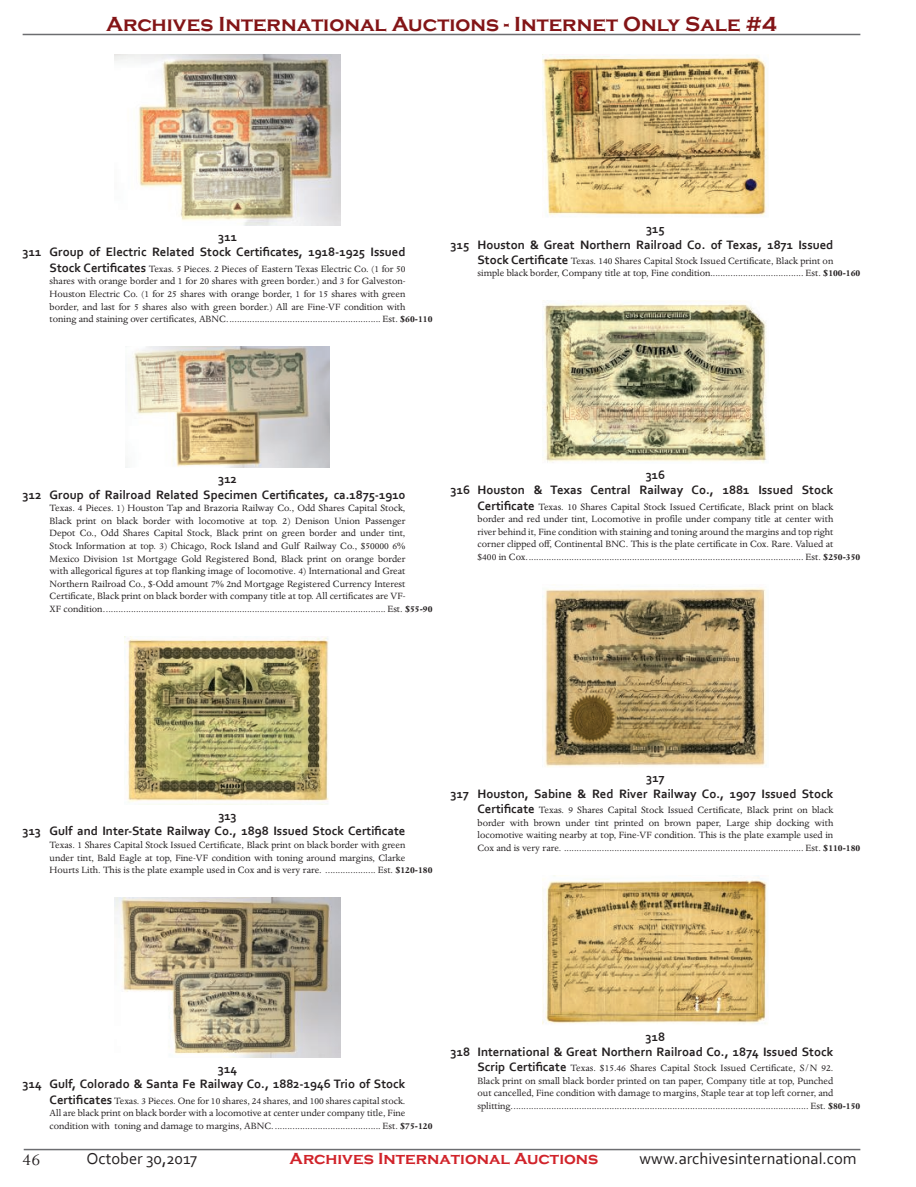
<style>
.page{position:relative;width:916px;height:1187px;background:#fff}
.page>*{position:absolute;margin:0;border:0;box-sizing:border-box;transform-origin:0 0}
.t1{font:700 21px "Copperplate Gothic";color:#831517}
.t2{font:18px "Weiss BT";color:#231f20}
.t3{font:16.5px "Corbel";color:#231f20}
.t4{font:700 16.5px "Copperplate Gothic";color:#d1232a}
.Descriptions{font:700 12.75px "Corbel";color:#231f20}
.LotPicture{font:700 12.75px "Corbel";color:#231f20}
.Descriptions-2{font:10.5px/12.6px "Dante";color:#231f20;text-align:justify}
.Descriptions-3{font:700 10.5px "Dante";color:#231f20}
.s1{font-family:"Corbel";font-weight:700;font-size:12.75px}
.s2{font-weight:400}
</style>
<div class="page">
<hr style="left:23px;top:34px;width:837px;height:1px;background:#6c6d70">
<hr style="left:24px;top:1149px;width:836px;height:1px;background:#6c6d70">
<img style="left:115px;top:55px;width:225px;height:171px">
<img style="left:126px;top:346px;width:203px;height:122px">
<img style="left:125px;top:636px;width:204px;height:169px">
<img style="left:115px;top:897px;width:225px;height:161px">
<img style="left:542px;top:56px;width:226px;height:161px">
<img style="left:544px;top:303px;width:223px;height:160px">
<img style="left:542px;top:587px;width:224px;height:180px">
<img style="left:542px;top:875px;width:225px;height:150px">
<h1 class="t1" style="left:106px;top:12px;width:672px">Archives International Auctions - Internet Only Sale #4</h1>
<p class="LotPicture" style="left:218px;top:229px;width:20px">311</p>
<p class="Descriptions" style="left:23px;top:244px;width:384px">311 Group of Electric Related Stock Certificates, 1918-1925 Issued</p>
<p class="Descriptions-2" style="left:50px;top:263px;width:357px"><span class="s1">Stock Certificates</span> Texas. 5 Pieces. 2 Pieces of Eastern Texas Electric Co. (1 for 50 shares with orange border and 1 for 20 shares with green border.) and 3 for Galveston-Houston Electric Co. (1 for 25 shares with orange border, 1 for 15 shares with green border, and last for 5 shares also with green border.) All are Fine-VF condition with toning and staining over certificates, ABNC.</p>
<p class="Descriptions-3" style="left:382px;top:313px;width:51px"><span class="s2">Est.</span> $60-110</p>
<p class="LotPicture" style="left:645px;top:221px;width:20px">315</p>
<p class="Descriptions" style="left:450px;top:236px;width:384px">315 Houston &amp; Great Northern Railroad Co. of Texas, 1871 Issued</p>
<p class="Descriptions-2" style="left:477px;top:255px;width:357px"><span class="s1">Stock Certificate</span> Texas. 140 Shares Capital Stock Issued Certificate, Black print on simple black border, Company title at top, Fine condition.</p>
<p class="Descriptions-3" style="left:805px;top:268px;width:56px"><span class="s2">Est.</span> $100-160</p>
<p class="LotPicture" style="left:218px;top:471px;width:20px">312</p>
<p class="Descriptions" style="left:23px;top:486px;width:384px">312 Group of Railroad Related Specimen Certificates, ca.1875-1910</p>
<p class="Descriptions-2" style="left:50px;top:502px;width:357px">Texas. 4 Pieces. 1) Houston Tap and Brazoria Railway Co., Odd Shares Capital Stock, Black print on black border with locomotive at top. 2) Denison Union Passenger Depot Co., Odd Shares Capital Stock, Black print on green border and under tint, Stock Information at top. 3) Chicago, Rock Island and Gulf Railway Co., $50000 6% Mexico Division 1st Mortgage Gold Registered Bond, Black print on orange border with allegorical figures at top flanking image of locomotive. 4) International and Great Northern Railroad Co., $-Odd amount 7% 2nd Mortgage Registered Currency Interest Certificate, Black print on black border with company title at top. All certificates are VF-XF condition.</p>
<p class="Descriptions-3" style="left:387px;top:603px;width:47px"><span class="s2">Est.</span> $55-90</p>
<p class="LotPicture" style="left:645px;top:467px;width:21px">316</p>
<p class="Descriptions" style="left:450px;top:482px;width:384px">316 Houston &amp; Texas Central Railway Co., 1881 Issued Stock</p>
<p class="Descriptions-2" style="left:477px;top:500px;width:357px"><span class="s1">Certificate</span> Texas. 10 Shares Capital Stock Issued Certificate, Black print on black border and red under tint, Locomotive in profile under company title at center with river behind it, Fine condition with staining and toning around the margins and top right corner clipped off, Continental BNC. This is the plate certificate in Cox. Rare. Valued at $400 in Cox.</p>
<p class="Descriptions-3" style="left:805px;top:551px;width:56px"><span class="s2">Est.</span> $250-350</p>
<p class="LotPicture" style="left:218px;top:808px;width:20px">313</p>
<p class="Descriptions" style="left:23px;top:823px;width:384px">313 Gulf and Inter-State Railway Co., 1898 Issued Stock Certificate</p>
<p class="Descriptions-2" style="left:50px;top:839px;width:357px">Texas. 1 Shares Capital Stock Issued Certificate, Black print on black border with green under tint, Bald Eagle at top, Fine-VF condition with toning around margins, Clarke Hourts Lith. This is the plate example used in Cox and is very rare.</p>
<p class="Descriptions-3" style="left:377px;top:864px;width:56px"><span class="s2">Est.</span> $120-180</p>
<p class="LotPicture" style="left:646px;top:770px;width:20px">317</p>
<p class="Descriptions" style="left:450px;top:785px;width:384px">317 Houston, Sabine &amp; Red River Railway Co., 1907 Issued Stock</p>
<p class="Descriptions-2" style="left:477px;top:804px;width:357px"><span class="s1">Certificate</span> Texas. 9 Shares Capital Stock Issued Certificate, Black print on black border with brown under tint printed on brown paper, Large ship docking with locomotive waiting nearby at top, Fine-VF condition. This is the plate example used in Cox and is very rare.</p>
<p class="Descriptions-3" style="left:805px;top:842px;width:56px"><span class="s2">Est.</span> $110-180</p>
<p class="LotPicture" style="left:218px;top:1061px;width:21px">314</p>
<p class="Descriptions" style="left:23px;top:1076px;width:384px">314 Gulf, Colorado &amp; Santa Fe Railway Co., 1882-1946 Trio of Stock</p>
<p class="Descriptions-2" style="left:50px;top:1094px;width:357px"><span class="s1">Certificates</span> Texas. 3 Pieces. One for 10 shares, 24 shares, and 100 shares capital stock.<br>All are black print on black border with a locomotive at center under company title, Fine condition with toning and damage to margins, ABNC.</p>
<p class="Descriptions-3" style="left:382px;top:1120px;width:51px"><span class="s2">Est.</span> $75-120</p>
<p class="LotPicture" style="left:645px;top:1028px;width:21px">318</p>
<p class="Descriptions" style="left:450px;top:1044px;width:384px">318 International &amp; Great Northern Railroad Co., 1874 Issued Stock</p>
<p class="Descriptions-2" style="left:477px;top:1062px;width:357px"><span class="s1">Scrip Certificate</span> Texas. $15.46 Shares Capital Stock Issued Certificate, S/N 92.<br>Black print on small black border printed on tan paper, Company title at top, Punched out cancelled, Fine condition with damage to margins, Staple tear at top left corner, and splitting.</p>
<p class="Descriptions-3" style="left:810px;top:1100px;width:51px"><span class="s2">Est.</span> $80-150</p>
<h2 class="t2" style="left:23px;top:1148px;width:19px">46</h2>
<h3 class="t3" style="left:86px;top:1148px;width:112px">October 30,2017</h3>
<h3 class="t4" style="left:289px;top:1149px;width:310px">Archives International Auctions</h3>
<h3 class="t3" style="left:639px;top:1148px;width:218px">www.archivesinternational.com</h3>
</div>
